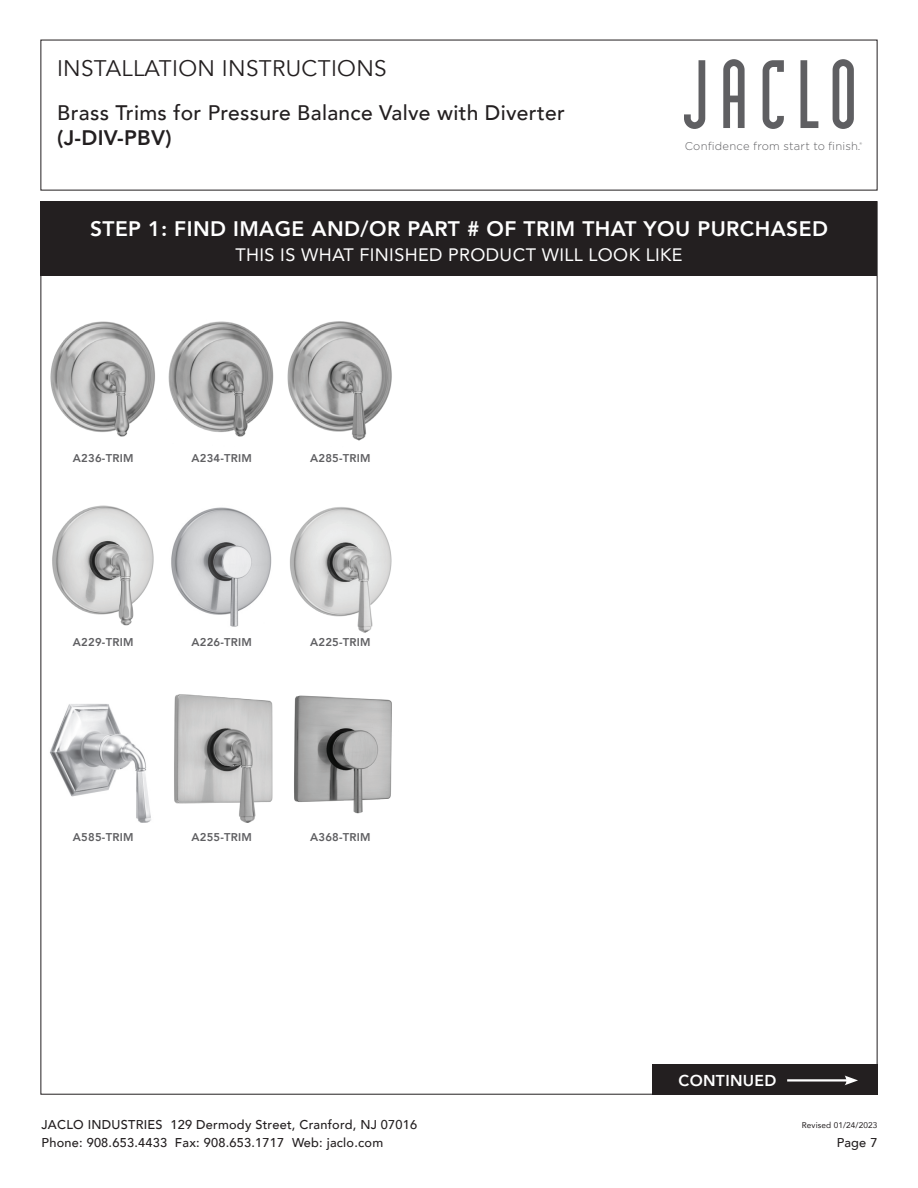
<style>
.page{position:relative;width:918px;height:1188px;background:#fff}
.page>*{position:absolute;margin:0;border:0;box-sizing:border-box;transform-origin:0 0}
.t1{font:22.5px "Avenir";letter-spacing:.015em;color:#231f20}
.t2{font:800 21px "Avenir";letter-spacing:.02em;color:#fff}
.t3{font:500 21px "Avenir";letter-spacing:.015em;color:#231f20}
.t4{font:800 21px "Avenir";letter-spacing:.015em;color:#231f20}
.t5{font:18px "Avenir";letter-spacing:.02em;color:#fff}
.t6{font:800 15.75px "Avenir";letter-spacing:.02em;color:#fff}
.t7{font:500 12.75px/18px "Avenir";letter-spacing:.02em;color:#231f20}
.t8{font:800 11.25px "Avenir";letter-spacing:.02em;color:#5f5f62}
.t9{font:300 11.25px "Gotham";letter-spacing:.02em;color:#5f5f62}
.t10{font:8.25px "Avenir";letter-spacing:.015em;color:#231f20}
</style>
<div class="page">
<img style="left:50px;top:321px;width:105px;height:116px">
<img style="left:168px;top:321px;width:106px;height:116px">
<img style="left:287px;top:321px;width:105px;height:120px">
<img style="left:52px;top:505px;width:102px;height:121px">
<img style="left:171px;top:507px;width:101px;height:120px">
<img style="left:290px;top:507px;width:102px;height:126px">
<img style="left:50px;top:704px;width:101px;height:119px">
<img style="left:174px;top:694px;width:99px;height:128px">
<img style="left:294px;top:695px;width:98px;height:119px">
<svg style="left:684px;top:60px;width:21px;height:69px"></svg>
<svg style="left:723px;top:59px;width:22px;height:69px"></svg>
<svg style="left:763px;top:60px;width:21px;height:69px"></svg>
<svg style="left:801px;top:60px;width:17px;height:68px"></svg>
<svg style="left:833px;top:59px;width:21px;height:70px"></svg>
<div style="left:40px;top:201px;width:838px;height:74px;background:#231f20"></div>
<div style="left:652px;top:1064px;width:226px;height:31px;background:#231f20"></div>
<hr style="left:787px;top:1079px;width:62px;height:3px;background:#fff">
<svg style="left:845px;top:1076px;width:13px;height:9px"></svg>
<h1 class="t1" style="left:57px;top:55px;width:331px">INSTALLATION INSTRUCTIONS</h1>
<h2 class="t3" style="left:57px;top:95px;width:509px">Brass Trims for Pressure Balance Valve with Diverter</h2>
<h2 class="t4" style="left:57px;top:122px;width:116px">(J-DIV-PBV)</h2>
<p class="t9" style="left:685px;top:139px;width:179px">Confidence from start to finish.<sup>®</sup></p>
<h2 class="t2" style="left:90px;top:212px;width:739px">STEP 1: FIND IMAGE AND/OR PART # OF TRIM THAT YOU PURCHASED</h2>
<h3 class="t5" style="left:235px;top:241px;width:449px">THIS IS WHAT FINISHED PRODUCT WILL LOOK LIKE</h3>
<p class="t8" style="left:73px;top:450px;width:62px">A236-TRIM</p>
<p class="t8" style="left:192px;top:450px;width:62px">A234-TRIM</p>
<p class="t8" style="left:310px;top:450px;width:62px">A285-TRIM</p>
<p class="t8" style="left:73px;top:634px;width:62px">A229-TRIM</p>
<p class="t8" style="left:192px;top:634px;width:62px">A226-TRIM</p>
<p class="t8" style="left:310px;top:634px;width:62px">A225-TRIM</p>
<p class="t8" style="left:73px;top:828px;width:62px">A585-TRIM</p>
<p class="t8" style="left:192px;top:828px;width:62px">A255-TRIM</p>
<p class="t8" style="left:310px;top:828px;width:62px">A368-TRIM</p>
<p class="t6" style="left:679px;top:1068px;width:99px">CONTINUED</p>
<p class="t7" style="left:42px;top:1115px;width:377px">JACLO INDUSTRIES 129 Dermody Street, Cranford, NJ 07016<br>Phone: 908.653.4433 Fax: 908.653.1717 Web: jaclo.com</p>
<p class="t10" style="left:802px;top:1119px;width:77px">Revised 01/24/2023</p>
<p class="t7" style="left:837px;top:1133px;width:42px">Page 7</p>
</div>
